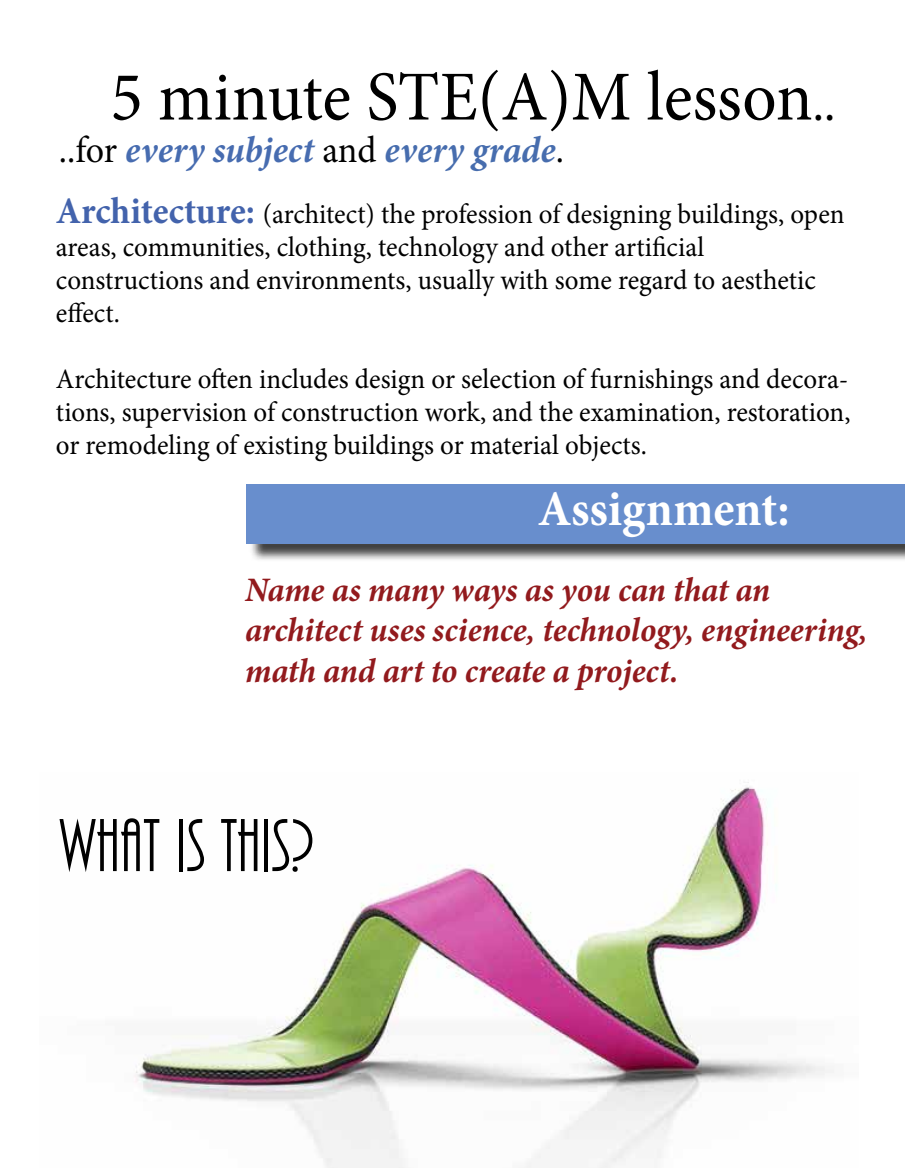
<style>
.page{position:relative;width:905px;height:1175px;background:#fff}
.page>*{position:absolute;margin:0;border:0;box-sizing:border-box;transform-origin:0 0}
.t1{font:78px "ARBONNIE";color:#000;scale:.96 1}
.t2{font:70.2px "Minion Pro";letter-spacing:-.005em;color:#000;scale:.96 1}
.t3{font:700 49.95px "Minion Pro";color:#fff;scale:.96 1}
.t4{font:italic 700 37.5px "Minion Pro";letter-spacing:.005em;color:#476cb0;scale:.96 1}
.t5{font:italic 700 34.35px/40.5px "Minion Pro";letter-spacing:-.005em;color:#921a1d;scale:.96 1}
.t6{font:28.05px/33px "Minion Pro";color:#000;scale:.96 1}
.s1{font-size:51.45px}
.s2{font-weight:400;font-style:normal;color:#000}
.s3{color:#476dae}
.s4{font-weight:700;font-size:37.5px;color:#4363ac}
</style>
<div class="page">
<div style="left:249px;top:486px;width:655px;height:76px;background:#000;opacity:.75"></div>
<div style="left:246px;top:484px;width:658px;height:59px;background:#688ecd"></div>
<img style="left:135px;top:782px;width:699px;height:385px">
<h2 class="t2" style="left:110px;top:50px;width:756px">5 minute STE(A)M lesson<span class="s1">..</span></h2>
<h3 class="t4" style="left:59px;top:123px;width:527px"><span class="s2">..for</span> every subject <span class="s2">and</span> <span class="s3">every grade</span><span class="s2">.</span></h3>
<p class="t6" style="left:56px;top:197px;width:823px"><span class="s4">Architecture:</span> (architect) the profession of designing buildings, open areas, communities, clothing, technology and other artificial constructions and environments, usually with some regard to aesthetic effect.</p>
<p class="t6" style="left:56px;top:362px;width:829px;text-align:justify">Architecture often includes design or selection of furnishings and decora&shy;tions, supervision of construction work, and the examination, restoration, or remodeling of existing buildings or material objects.</p>
<h3 class="t3" style="left:538px;top:474px;width:264px">Assignment:</h3>
<p class="t5" style="left:245px;top:569px;width:650px">Name as many ways as you can that an architect uses science, technology, engineering, math and art to create a project.</p>
<h1 class="t1" style="left:59px;top:806px;width:269px">WHAT IS THIS?</h1>
</div>
